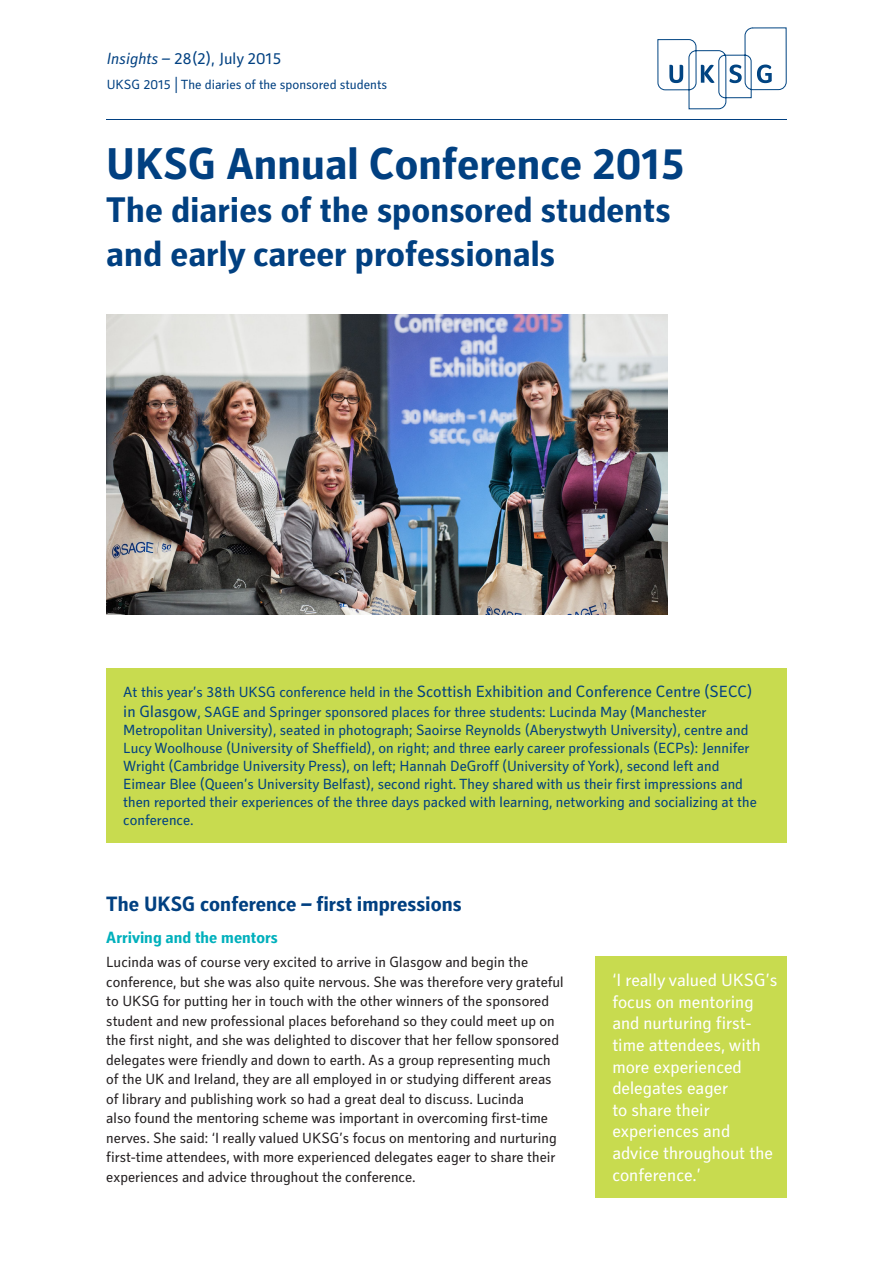
<style>
.page{position:relative;width:893px;height:1263px;background:#fff}
.page>*{position:absolute;margin:0;border:0;box-sizing:border-box;transform-origin:0 0}
.Main_Headline{font:700 45px "Secca Std";color:#014081}
.Smaller_Main_Headlin{font:700 36px/43.2px "Secca Std";color:#014081}
.A-Style_Heading{font:700 21px "Secca Std";color:#014081}
.Stand_out_quote{font:18px/21.6px "Secca Std";color:#fff}
.Extract_Box{font:16.5px "Secca Std";color:#014081}
.Title_-_Series_-_Dat{font:16.5px "Secca Std";color:#014081}
.B-Style_Heading{font:700 16.5px "Secca Std";color:#00b0bc}
.Body{font:15px/19.5px "Secca Std";color:#231f20}
.Extract_Box-2{font:15px/18px "Secca Std";color:#014081}
.Title_-_Aiuthor{font:13.5px "Secca Std";color:#014081}
.s1{font-style:italic}
.s2{font-size:15px}
.s3{font-size:16.5px}
</style>
<div class="page">
<div style="left:106px;top:668px;width:681px;height:174px;background:#c8db4f"></div>
<div style="left:595px;top:956px;width:192px;height:241px;background:#c8db4f"></div>
<hr style="left:106px;top:119px;width:681px;height:1px;background:#014081">
<svg style="left:657px;top:27px;width:130px;height:82px"></svg>
<img style="left:106px;top:314px;width:561px;height:301px">
<p class="Title_-_Series_-_Dat" style="left:107px;top:49px;width:176px"><span class="s1">Insights</span> – 28(2), July 2015</p>
<p class="Title_-_Aiuthor" style="left:107px;top:77px;width:282px">UKSG 2015 | The diaries of the sponsored students</p>
<p class="Main_Headline" style="left:106px;top:139px;width:580px">UKSG Annual Conference 2015</p>
<p class="Smaller_Main_Headlin" style="left:106px;top:190px;width:566px">The diaries of the sponsored students and early career professionals</p>
<p class="Extract_Box" style="left:123px;top:682px;width:631px"><span class="s2">At this year’s 38th UKSG conference held in the</span> Scottish Exhibition and Conference Centre (SECC)</p>
<p class="Extract_Box-2" style="left:123px;top:703px;width:635px"><span class="s3">in Glasgow</span>, SAGE and Springer sponsored places for three students: Lucinda May (Manchester Metropolitan University), seated in photograph; Saoirse Reynolds (Aberystwyth University), centre and Lucy Woolhouse (University of Sheffield), on right; and three early career professionals (ECPs): Jennifer Wright (Cambridge University Press), on left; Hannah DeGroff (University of York), second left and Eimear Blee (Queen’s University Belfast), second right. They shared with us their first impressions and then reported their experiences of the three days packed with learning, networking and socializing at the conference.</p>
<p class="A-Style_Heading" style="left:106px;top:892px;width:357px">The UKSG conference – first impressions</p>
<p class="B-Style_Heading" style="left:106px;top:928px;width:173px">Arriving and the mentors</p>
<p class="Body" style="left:106px;top:953px;width:459px">Lucinda was of course very excited to arrive in Glasgow and begin the conference, but she was also quite nervous. She was therefore very grateful to UKSG for putting her in touch with the other winners of the sponsored student and new professional places beforehand so they could meet up on the first night, and she was delighted to discover that her fellow sponsored delegates were friendly and down to earth. As a group representing much of the UK and Ireland, they are all employed in or studying different areas of library and publishing work so had a great deal to discuss. Lucinda<br>also found the mentoring scheme was important in overcoming first-time nerves. She said: ‘I really valued UKSG’s focus on mentoring and nurturing first-time attendees, with more experienced delegates eager to share their experiences and advice throughout the conference.</p>
<p class="Stand_out_quote" style="left:612px;top:970px;width:167px">‘I really valued UKSG’s focus on mentoring and nurturing first&shy;time attendees, with more experienced delegates eager<br>to share their experiences and advice throughout the conference.’</p>
</div>
